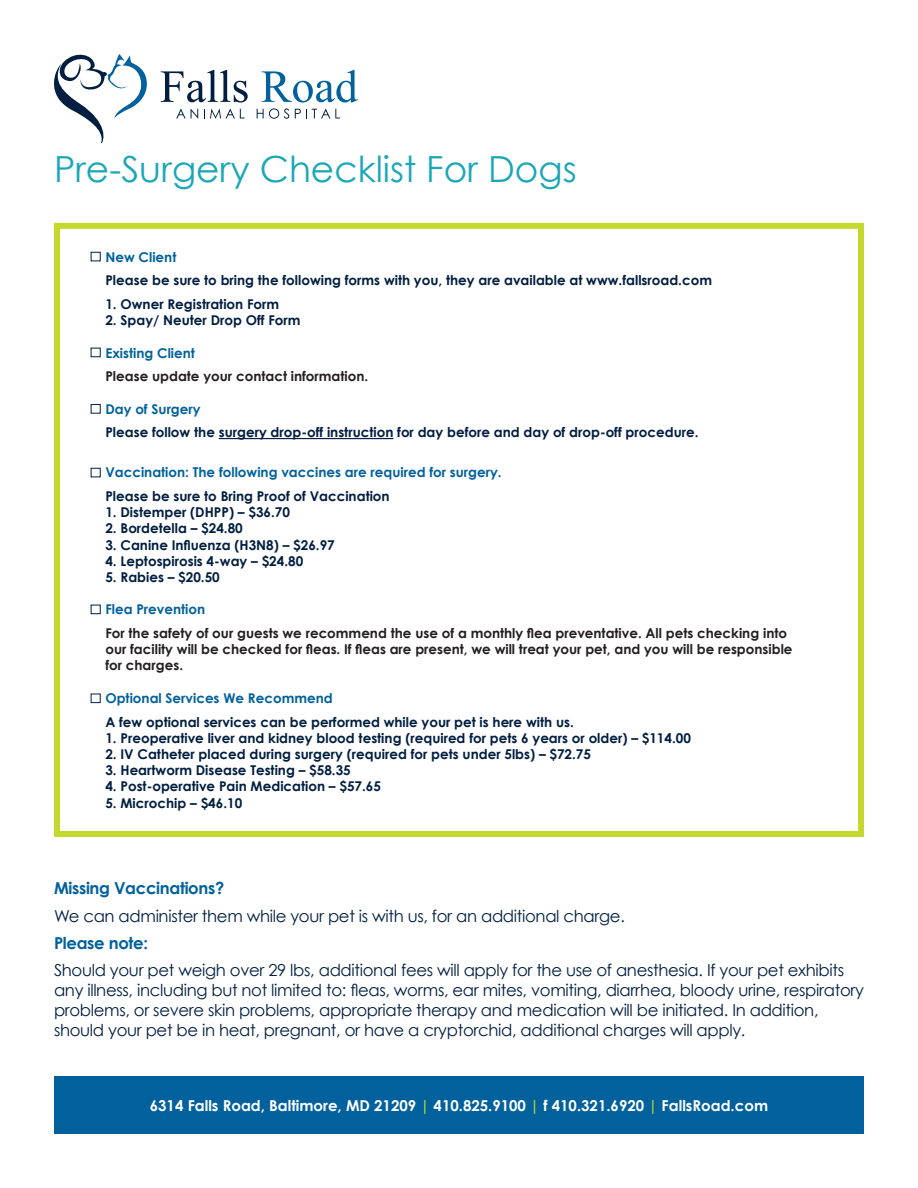
<style>
.page{position:relative;width:918px;height:1188px;background:#fff}
.page>*{position:absolute;margin:0;border:0;box-sizing:border-box;transform-origin:0 0}
.t1{font:36px "Century Gothic";color:#1aa7b7}
.t2{font:16.5px/19.8px "Century Gothic";letter-spacing:-.02em;color:#001e41}
.t3{font:700 16.5px "Century Gothic";letter-spacing:-.02em;color:#00619c}
.t4{font:700 15px "Century Gothic";color:#fff}
.t5{font:700 13.5px "Century Gothic";color:#001e41}
.t6{font:700 13.5px/16.2px "Century Gothic";color:#231f20}
.t7{font:700 13.5px "Century Gothic";color:#00619c}
.s1{color:#c4d82d}
</style>
<div class="page">
<div style="left:54px;top:223px;width:810px;height:614px;border:6px solid #c4d82d"></div>
<svg style="left:54px;top:54px;width:93px;height:88px"></svg>
<svg style="left:161px;top:70px;width:87px;height:33px"></svg>
<svg style="left:176px;top:109px;width:22px;height:9px"></svg>
<svg style="left:204px;top:109px;width:41px;height:9px"></svg>
<svg style="left:257px;top:70px;width:101px;height:49px"></svg>
<div style="left:54px;top:1076px;width:810px;height:58px;background:#00619c"></div>
<hr style="left:219px;top:438px;width:174px;height:1px;background:#001e41">
<div style="left:91px;top:348px;width:9px;height:9px;border:1px solid #001e41"></div>
<div style="left:91px;top:404px;width:9px;height:9px;border:1px solid #001e41"></div>
<div style="left:91px;top:605px;width:9px;height:9px;border:1px solid #001e41"></div>
<div style="left:91px;top:694px;width:9px;height:9px;border:1px solid #001e41"></div>
<p class="t1" style="left:54px;top:147px;width:524px">Pre-Surgery Checklist For Dogs</p>
<p class="t7" style="left:105px;top:248px;width:73px">New Client</p>
<p class="t5" style="left:105px;top:272px;width:608px">Please be sure to bring the following forms with you, they are available at www.fallsroad.com</p>
<p class="t5" style="left:105px;top:296px;width:175px">1. Owner Registration Form</p>
<p class="t5" style="left:105px;top:312px;width:197px">2. Spay/ Neuter Drop Off Form</p>
<p class="t7" style="left:105px;top:344px;width:91px">Existing Client</p>
<p class="t6" style="left:105px;top:368px;width:264px">Please update your contact information.</p>
<p class="t7" style="left:105px;top:400px;width:97px">Day of Surgery</p>
<p class="t5" style="left:105px;top:424px;width:595px">Please follow the surgery drop-off instruction for day before and day of drop-off procedure.</p>
<p class="t7" style="left:105px;top:464px;width:398px">Vaccination: The following vaccines are required for surgery.</p>
<p class="t5" style="left:105px;top:488px;width:286px">Please be sure to Bring Proof of Vaccination</p>
<p class="t5" style="left:105px;top:504px;width:186px">1. Distemper (DHPP) – $36.70</p>
<p class="t5" style="left:105px;top:520px;width:139px">2. Bordetella – $24.80</p>
<p class="t5" style="left:105px;top:536px;width:231px">3. Canine Influenza (H3N8) – $26.97</p>
<p class="t5" style="left:105px;top:552px;width:199px">4. Leptospirosis 4-way – $24.80</p>
<p class="t5" style="left:105px;top:569px;width:116px">5. Rabies – $20.50</p>
<p class="t7" style="left:105px;top:601px;width:101px">Flea Prevention</p>
<p class="t6" style="left:105px;top:625px;width:689px">For the safety of our guests we recommend the use of a monthly flea preventative. All pets checking into our facility will be checked for fleas. If fleas are present, we will treat your pet, and you will be responsible for charges.</p>
<p class="t7" style="left:105px;top:689px;width:229px">Optional Services We Recommend</p>
<p class="t5" style="left:105px;top:713px;width:470px">A few optional services can be performed while your pet is here with us.</p>
<p class="t5" style="left:105px;top:729px;width:587px">1. Preoperative liver and kidney blood testing (required for pets 6 years or older) – $114.00</p>
<p class="t5" style="left:105px;top:746px;width:487px">2. IV Catheter placed during surgery (required for pets under 5lbs) – $72.75</p>
<p class="t5" style="left:105px;top:762px;width:247px">3. Heartworm Disease Testing – $58.35</p>
<p class="t5" style="left:105px;top:778px;width:277px">4. Post-operative Pain Medication – $57.65</p>
<p class="t5" style="left:105px;top:794px;width:138px">5. Microchip – $46.10</p>
<p class="t3" style="left:54px;top:878px;width:172px">Missing Vaccinations?</p>
<p class="t2" style="left:54px;top:906px;width:572px">We can administer them while your pet is with us, for an additional charge.</p>
<p class="t3" style="left:54px;top:933px;width:96px">Please note:</p>
<p class="t2" style="left:54px;top:960px;width:812px">Should your pet weigh over 29 lbs, additional fees will apply for the use of anesthesia. If your pet exhibits any illness, including but not limited to: fleas, worms, ear mites, vomiting, diarrhea, bloody urine, respiratory problems, or severe skin problems, appropriate therapy and medication will be initiated. In addition, should your pet be in heat, pregnant, or have a cryptorchid, additional charges will apply.</p>
<p class="t4" style="left:150px;top:1096px;width:620px">6314 Falls Road, Baltimore, MD 21209 <span class="s1">|</span> 410.825.9100 <span class="s1">|</span> f 410.321.6920 <span class="s1">|</span> FallsRoad.com</p>
</div>
